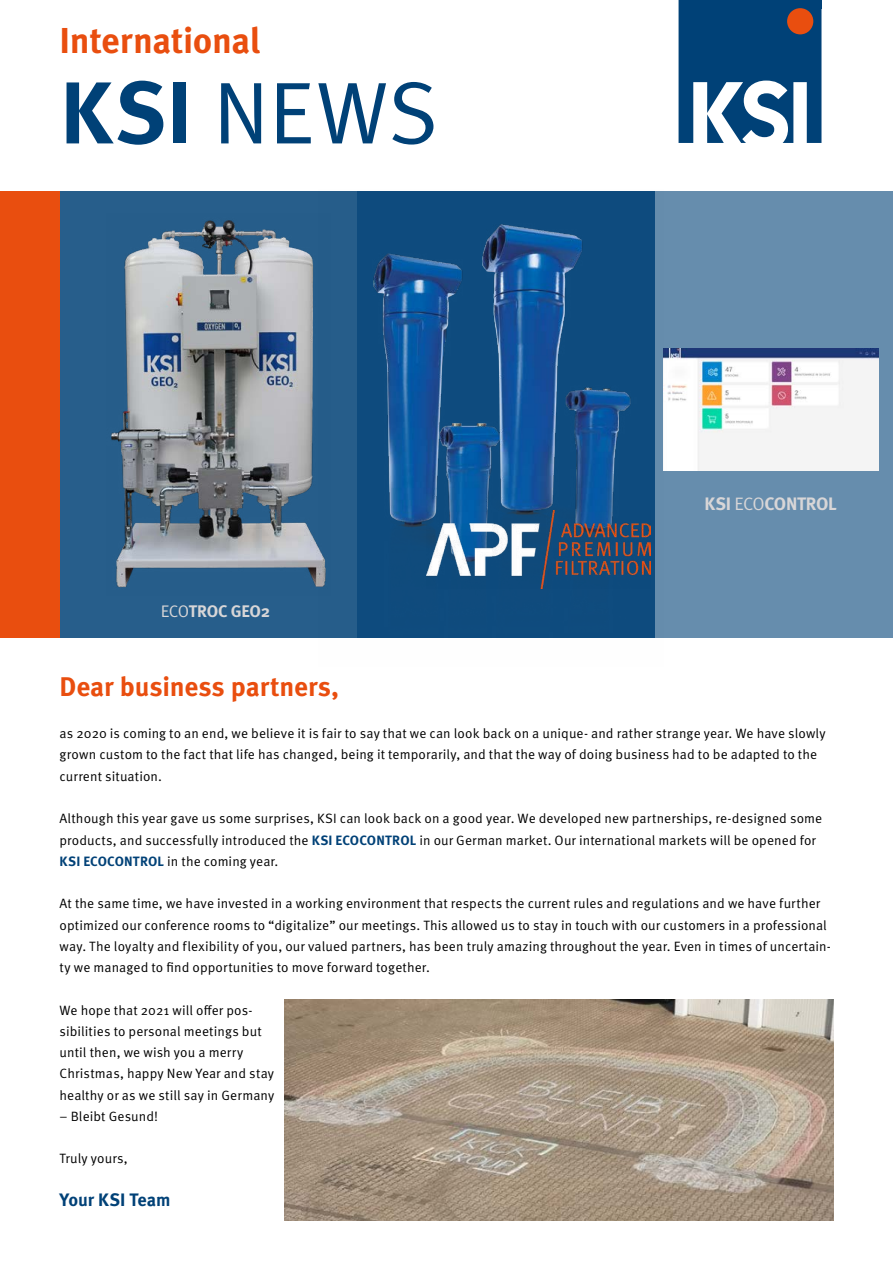
<style>
.page{position:relative;width:893px;height:1263px;background:#fff}
.page>*{position:absolute;margin:0;border:0;box-sizing:border-box;transform-origin:0 0}
.t1{font:87.75px "Meta OT";color:#004177}
.t2{font:700 36px "Meta OT";letter-spacing:-.01em;color:#e94e0f}
.t3{font:700 27px "Meta OT";letter-spacing:-.005em;color:#e94e0f}
.t4{font:700 18px "Meta OT";letter-spacing:-.02em;color:#d8d6d7}
.t5{font:700 18px "Meta OT";letter-spacing:-.005em;color:#004177}
.t6{font:700 16.8px "Meta OT";letter-spacing:-.02em;color:#d8d6d7}
.t7{font:13.5px/21.3px "Meta OT";letter-spacing:.005em;color:#000}
.s1{font-weight:700}
.s2{font-weight:400}
.s3{font-weight:700;color:#004177}
</style>
<div class="page">
<svg style="left:679px;top:0;width:142px;height:143px"></svg>
<div style="left:787px;top:8px;width:26px;height:26px;background:#e94e0f;border-radius:50%"></div>
<img style="left:285px;top:999px;width:548px;height:221px">
<div style="left:60px;top:191px;width:595px;height:447px;background:#275e8b"></div>
<div style="left:357px;top:191px;width:536px;height:447px;background:#668dad"></div>
<div style="left:0;top:191px;width:60px;height:447px;background:#e94e0f"></div>
<img style="left:111px;top:220px;width:208px;height:368px">
<img style="left:319px;top:191px;width:336px;height:447px">
<img style="left:427px;top:510px;width:223px;height:78px">
<img style="left:663px;top:349px;width:215px;height:122px">
<h2 class="t2" style="left:60px;top:18px;width:202px">International</h2>
<h1 class="t1" style="left:60px;top:60px;width:380px"><span class="s1">KSI</span> NEWS</h1>
<p class="t6" style="left:161px;top:600px;width:111px"><span class="s2">ECO</span>TROC GEO2</p>
<h3 class="t4" style="left:705px;top:493px;width:134px">KSI <span class="s2">ECO</span>CONTROL</h3>
<h3 class="t3" style="left:60px;top:669px;width:281px">Dear business partners,</h3>
<p class="t7" style="left:60px;top:723px;width:768px">as 2020 is coming to an end, we believe it is fair to say that we can look back on a unique- and rather strange year. We have slowly grown custom to the fact that life has changed, being it temporarily, and that the way of doing business had to be adapted to the current situation.</p>
<p class="t7" style="left:60px;top:808px;width:764px">Although this year gave us some surprises, KSI can look back on a good year. We developed new partnerships, re-designed some products, and successfully introduced the <span class="s3">KSI ECOCONTROL</span> in our German market. Our international markets will be opened for<br><span class="s3">KSI ECOCONTROL</span> in the coming year.</p>
<p class="t7" style="left:60px;top:893px;width:773px">At the same time, we have invested in a working environment that respects the current rules and regulations and we have further optimized our conference rooms to “digitalize” our meetings. This allowed us to stay in touch with our customers in a professional way. The loyalty and flexibility of you, our valued partners, has been truly amazing throughout the year. Even in times of uncertain&shy;ty we managed to find opportunities to move forward together.</p>
<p class="t7" style="left:60px;top:999px;width:216px">We hope that 2021 will offer pos&shy;sibilities to personal meetings but until then, we wish you a merry Christmas, happy New Year and stay healthy or as we still say in Germany</p>
<p class="t7" style="left:60px;top:1106px;width:100px">– Bleibt Gesund!</p>
<p class="t7" style="left:60px;top:1148px;width:70px">Truly yours,</p>
<h3 class="t5" style="left:60px;top:1188px;width:113px">Your KSI Team</h3>
</div>
